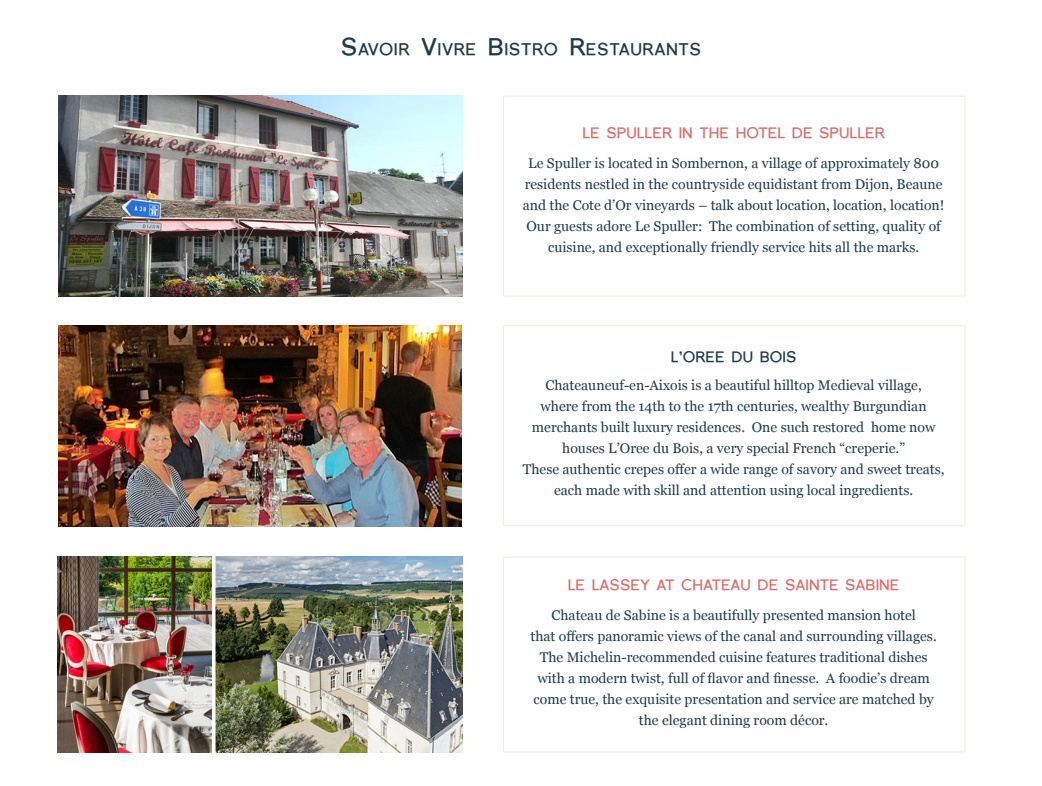
<style>
.page{position:relative;width:1042px;height:786px;background:#fff}
.page>*{position:absolute;margin:0;border:0;box-sizing:border-box;transform-origin:0 0}
.t1{font:700 16.8px "Florencesans";letter-spacing:.03em;color:#203b49}
.t2{font:700 15px "Florencesans";color:#dc6e6e}
.t3{font:700 15px "Florencesans";color:#203b49}
.t4{font:14px/21px "Georgia";color:#203b49;text-align:center}
.s1{font-size:24px}
</style>
<div class="page">
<div style="left:503px;top:96px;width:462px;height:200px;border:1px solid #f3ede2"></div>
<div style="left:503px;top:325px;width:462px;height:201px;border:1px solid #f3ede2"></div>
<div style="left:503px;top:556px;width:462px;height:196px;border:1px solid #f3ede2"></div>
<img style="left:58px;top:556px;width:405px;height:196px">
<img style="left:58px;top:325px;width:404px;height:201px">
<img style="left:59px;top:96px;width:403px;height:200px">
<p class="t1" style="left:341px;top:40px;width:360px"><span class="s1">S</span>AVOIR <span class="s1">V</span>IVRE <span class="s1">B</span>ISTRO <span class="s1">R</span>ESTAURANTS</p>
<p class="t2" style="left:582px;top:124px;width:304px">LE SPULLER IN THE HOTEL DE SPULLER</p>
<p class="t4" style="left:524px;top:153px;width:419px;text-align:left">Le Spuller is located in Sombernon, a village of approximately 800 residents nestled in the countryside equidistant from Dijon, Beaune</p>
<p class="t4" style="left:522px;top:195px;width:423px">and the Cote d’Or vineyards – talk about location, location, location!</p>
<p class="t4" style="left:526px;top:216px;width:415px">Our guests adore Le Spuller: The combination of setting, quality of cuisine, and exceptionally friendly service hits all the marks.</p>
<p class="t3" style="left:670px;top:348px;width:127px">L’OREE DU BOIS</p>
<p class="t4" style="left:545px;top:374px;width:378px">Chateauneuf-en-Aixois is a beautiful hilltop Medieval village,</p>
<p class="t4" style="left:531px;top:395px;width:405px">where from the 14th to the 17th centuries, wealthy Burgundian merchants built luxury residences. One such restored home now</p>
<p class="t4" style="left:562px;top:437px;width:344px">houses L’Oree du Bois, a very special French “creperie.”</p>
<p class="t4" style="left:522px;top:458px;width:423px">These authentic crepes offer a wide range of savory and sweet treats, each made with skill and attention using local ingredients.</p>
<p class="t2" style="left:567px;top:576px;width:333px">LE LASSEY AT CHATEAU DE SAINTE SABINE</p>
<p class="t4" style="left:551px;top:604px;width:366px">Chateau de Sabine is a beautifully presented mansion hotel</p>
<p class="t4" style="left:530px;top:625px;width:407px">that offers panoramic views of the canal and surrounding villages.</p>
<p class="t4" style="left:539px;top:646px;width:389px">The Michelin-recommended cuisine features traditional dishes</p>
<p class="t4" style="left:537px;top:667px;width:394px">with a modern twist, full of flavor and finesse. A foodie’s dream</p>
<p class="t4" style="left:533px;top:688px;width:401px">come true, the exquisite presentation and service are matched by</p>
<p class="t4" style="left:638px;top:709px;width:191px">the elegant dining room décor.</p>
</div>
